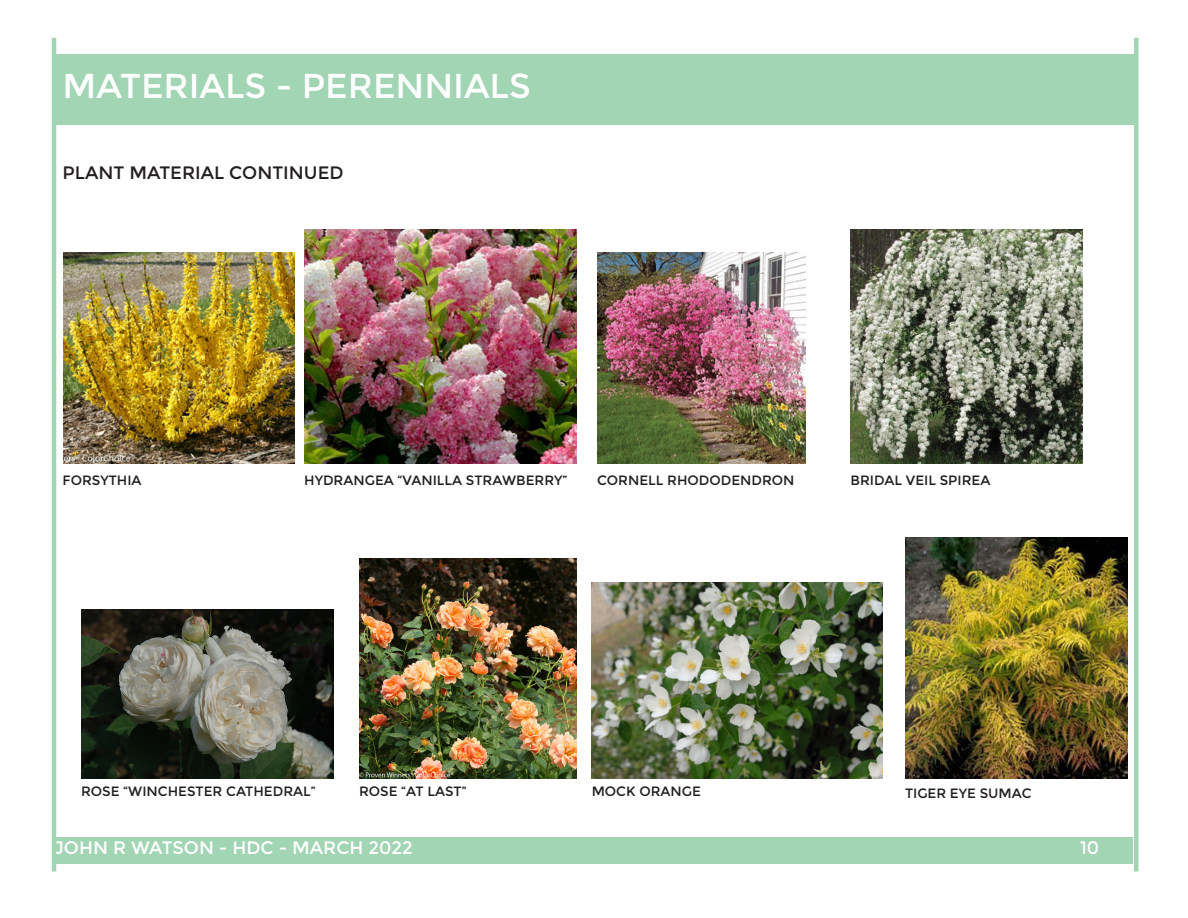
<style>
.page{position:relative;width:1188px;height:918px;background:#fff}
.page>*{position:absolute;margin:0;border:0;box-sizing:border-box;transform-origin:0 0}
.t1{font:34.5px "Montserrat";color:#fff}
.t2{font:18px "Montserrat";color:#fff}
.t3{font:18px "Montserrat";color:#231f20}
.t4{font:13.5px "Montserrat";color:#231f20}
</style>
<div class="page">
<div style="left:55px;top:837px;width:1078px;height:26px;background:#a2d5b4"></div>
<div style="left:54px;top:54px;width:1080px;height:70px;background:#a2d5b4"></div>
<hr style="left:52px;top:38px;width:4px;height:834px;background:#a2d5b4">
<hr style="left:1134px;top:38px;width:4px;height:834px;background:#a2d5b4">
<img style="left:598px;top:253px;width:208px;height:211px">
<img style="left:63px;top:252px;width:232px;height:212px">
<img style="left:305px;top:229px;width:272px;height:235px">
<img style="left:81px;top:609px;width:252px;height:170px">
<img style="left:359px;top:559px;width:218px;height:220px">
<img style="left:592px;top:582px;width:291px;height:197px">
<img style="left:851px;top:229px;width:231px;height:235px">
<img style="left:905px;top:537px;width:223px;height:242px">
<p class="t1" style="left:63px;top:66px;width:470px">MATERIALS - PERENNIALS</p>
<p class="t3" style="left:63px;top:163px;width:282px">PLANT MATERIAL CONTINUED</p>
<p class="t4" style="left:63px;top:472px;width:81px">FORSYTHIA</p>
<p class="t4" style="left:304px;top:472px;width:265px">HYDRANGEA “VANILLA STRAWBERRY”</p>
<p class="t4" style="left:597px;top:472px;width:199px">CORNELL RHODODENDRON</p>
<p class="t4" style="left:850px;top:472px;width:141px">BRIDAL VEIL SPIREA</p>
<p class="t4" style="left:81px;top:784px;width:236px">ROSE “WINCHESTER CATHEDRAL”</p>
<p class="t4" style="left:359px;top:784px;width:109px">ROSE “AT LAST”</p>
<p class="t4" style="left:592px;top:784px;width:111px">MOCK ORANGE</p>
<p class="t4" style="left:905px;top:786px;width:128px">TIGER EYE SUMAC</p>
<p class="t2" style="left:54px;top:838px;width:360px">JOHN R WATSON - HDC - MARCH 2022</p>
<p class="t2" style="left:1080px;top:838px;width:21px">10</p>
</div>
